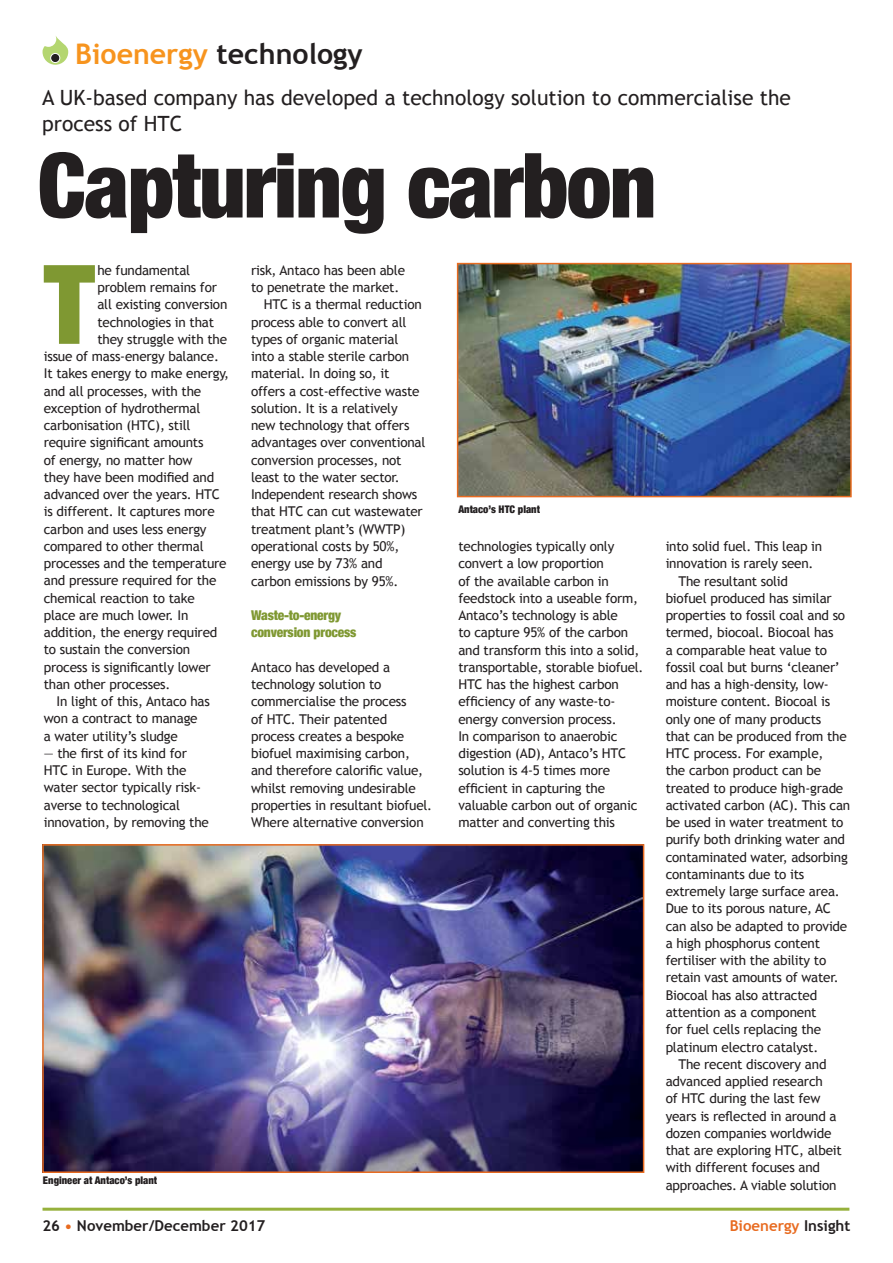
<style>
.page{position:relative;width:893px;height:1263px;background:#fff}
.page>*{position:absolute;margin:0;border:0;box-sizing:border-box;transform-origin:0 0}
.t1{font:900 condensed 110.1px "Helvetica Neue";color:#7f9832}
.t2{font:900 condensed 90px "Helvetica Neue";letter-spacing:-.02em;color:#231f20}
.t3{font:700 28.5px "Trebuchet MS";color:#231f20}
.t4{font:21px/25.2px "Trebuchet MS";color:#231f20}
.t5{font:700 15px "Trebuchet MS";color:#231f20}
.t6{font:700 15px "Trebuchet MS";color:#e86b20}
.t7{font:13.5px/17.2px "Trebuchet MS";letter-spacing:-.015em;color:#231f20}
.t8{font:900 condensed 13.5px/17.2px "Helvetica Neue";letter-spacing:-.015em;color:#7f9832}
.t9{font:900 condensed 10.5px "Helvetica Neue";color:#231f20}
.s1{color:#f7941e}
.s2{color:#e86b20}
.s3{color:#231f20}
</style>
<div class="page">
<svg style="left:43px;top:36px;width:25px;height:29px"></svg>
<div style="left:51px;top:53px;width:9px;height:10px;background:#231f20;border-radius:50%"></div>
<div style="left:50px;top:53px;width:10px;height:10px;border:1px solid #fff;border-radius:50%"></div>
<hr style="left:43px;top:1208px;width:806px;height:3px;background:#96b13c">
<img style="left:460px;top:266px;width:389px;height:228px">
<div style="left:457px;top:263px;width:395px;height:234px;border:2px solid #e86b20"></div>
<img style="left:45px;top:847px;width:596px;height:323px">
<div style="left:42px;top:844px;width:602px;height:329px;border:2px solid #e86b20"></div>
<h3 class="t3" style="left:75px;top:36px;width:289px"><span class="s1">Bioenergy</span> technology</h3>
<h3 class="t4" style="left:42px;top:86px;width:750px">A UK-based company has developed a technology solution to commercialise the process of HTC</h3>
<h2 class="t2" style="left:38px;top:111px;width:620px">Capturing carbon</h2>
<h1 class="t1" style="left:44px;top:214px;width:52px">T</h1>
<p class="t7" style="left:97px;top:262px;width:94px">he fundamental</p>
<p class="t7" style="left:251px;top:262px;width:155px">risk, Antaco has been able</p>
<p class="t7" style="left:251px;top:279px;width:150px">to penetrate the market.</p>
<p class="t7" style="left:264px;top:296px;width:159px">HTC is a thermal reduction</p>
<p class="t7" style="left:251px;top:313px;width:157px">process able to convert all</p>
<p class="t7" style="left:251px;top:331px;width:149px">types of organic material</p>
<p class="t7" style="left:251px;top:348px;width:160px">into a stable sterile carbon</p>
<p class="t7" style="left:251px;top:365px;width:140px">material. In doing so, it</p>
<p class="t7" style="left:251px;top:382px;width:170px">offers a cost-effective waste</p>
<p class="t7" style="left:251px;top:400px;width:148px">solution. It is a relatively</p>
<p class="t7" style="left:251px;top:417px;width:160px">new technology that offers</p>
<p class="t7" style="left:251px;top:434px;width:176px">advantages over conventional</p>
<p class="t7" style="left:251px;top:451px;width:152px">conversion processes, not</p>
<p class="t7" style="left:251px;top:469px;width:150px">least to the water sector.</p>
<p class="t7" style="left:251px;top:486px;width:168px">Independent research shows</p>
<p class="t7" style="left:251px;top:503px;width:173px">that HTC can cut wastewater</p>
<p class="t7" style="left:251px;top:520px;width:156px">treatment plant’s (WWTP)</p>
<p class="t7" style="left:251px;top:538px;width:150px">operational costs by 50%,</p>
<p class="t7" style="left:251px;top:555px;width:133px">energy use by 73% and</p>
<p class="t7" style="left:251px;top:572px;width:149px">carbon emissions by 95%.</p>
<p class="t8" style="left:251px;top:606px;width:107px">Waste-to-energy conversion process</p>
<p class="t7" style="left:251px;top:658px;width:183px">Antaco has developed a technology solution to commercialise the process<br>of HTC. Their patented process creates a bespoke biofuel maximising carbon, and therefore calorific value, whilst removing undesirable properties in resultant biofuel.<br>Where alternative conversion</p>
<p class="t7" style="left:97px;top:279px;width:121px">problem remains for</p>
<p class="t7" style="left:97px;top:296px;width:131px">all existing conversion</p>
<p class="t7" style="left:97px;top:313px;width:118px">technologies in that</p>
<p class="t7" style="left:97px;top:331px;width:131px">they struggle with the</p>
<p class="t7" style="left:44px;top:348px;width:177px">issue of mass-energy balance.</p>
<p class="t7" style="left:44px;top:365px;width:187px">It takes energy to make energy,</p>
<p class="t7" style="left:44px;top:382px;width:159px">and all processes, with the</p>
<p class="t7" style="left:44px;top:400px;width:158px">exception of hydrothermal</p>
<p class="t7" style="left:44px;top:417px;width:148px">carbonisation (HTC), still</p>
<p class="t7" style="left:44px;top:434px;width:161px">require significant amounts</p>
<p class="t7" style="left:44px;top:451px;width:150px">of energy, no matter how</p>
<p class="t7" style="left:44px;top:469px;width:172px">they have been modified and</p>
<p class="t7" style="left:44px;top:486px;width:178px">advanced over the years. HTC</p>
<p class="t7" style="left:44px;top:503px;width:172px">is different. It captures more</p>
<p class="t7" style="left:44px;top:520px;width:164px">carbon and uses less energy</p>
<p class="t7" style="left:44px;top:538px;width:161px">compared to other thermal</p>
<p class="t7" style="left:44px;top:555px;width:184px">processes and the temperature</p>
<p class="t7" style="left:44px;top:572px;width:174px">and pressure required for the</p>
<p class="t7" style="left:44px;top:589px;width:152px">chemical reaction to take</p>
<p class="t7" style="left:44px;top:607px;width:146px">place are much lower. In</p>
<p class="t7" style="left:44px;top:624px;width:175px">addition, the energy required</p>
<p class="t7" style="left:44px;top:641px;width:148px">to sustain the conversion</p>
<p class="t7" style="left:44px;top:658px;width:168px">process is significantly lower</p>
<p class="t7" style="left:44px;top:676px;width:128px">than other processes.</p>
<p class="t7" style="left:57px;top:693px;width:155px">In light of this, Antaco has</p>
<p class="t7" style="left:44px;top:710px;width:155px">won a contract to manage</p>
<p class="t7" style="left:44px;top:727px;width:136px">a water utility’s sludge</p>
<p class="t7" style="left:44px;top:745px;width:167px">— the first of its kind for<br>HTC in Europe. With the water sector typically risk&shy;averse to technological innovation, by removing the</p>
<p class="t9" style="left:458px;top:501px;width:83px">Antaco’s HTC plant</p>
<p class="t7" style="left:458px;top:538px;width:187px">technologies typically only convert a low proportion<br>of the available carbon in feedstock into a useable form,<br>Antaco’s technology is able<br>to capture 95% of the carbon and transform this into a solid, transportable, storable biofuel.<br>HTC has the highest carbon efficiency of any waste-to&shy;energy conversion process.<br>In comparison to anaerobic digestion (AD), Antaco’s HTC solution is 4-5 times more efficient in capturing the valuable carbon out of organic matter and converting this</p>
<p class="t7" style="left:666px;top:538px;width:158px">into solid fuel. This leap in</p>
<p class="t7" style="left:666px;top:555px;width:149px">innovation is rarely seen.</p>
<p class="t7" style="left:678px;top:572px;width:111px">The resultant solid</p>
<p class="t7" style="left:666px;top:590px;width:168px">biofuel produced has similar</p>
<p class="t7" style="left:666px;top:607px;width:181px">properties to fossil coal and so</p>
<p class="t7" style="left:666px;top:624px;width:169px">termed, biocoal. Biocoal has</p>
<p class="t7" style="left:666px;top:641px;width:163px">a comparable heat value to</p>
<p class="t7" style="left:666px;top:659px;width:176px">fossil coal but burns ‘cleaner’</p>
<p class="t7" style="left:666px;top:676px;width:165px">and has a high-density, low-</p>
<p class="t7" style="left:666px;top:693px;width:166px">moisture content. Biocoal is</p>
<p class="t7" style="left:666px;top:710px;width:157px">only one of many products</p>
<p class="t7" style="left:666px;top:728px;width:183px">that can be produced from the</p>
<p class="t7" style="left:666px;top:745px;width:159px">HTC process. For example,</p>
<p class="t7" style="left:666px;top:762px;width:157px">the carbon product can be</p>
<p class="t7" style="left:666px;top:779px;width:179px">treated to produce high-grade</p>
<p class="t7" style="left:666px;top:797px;width:186px">activated carbon (AC). This can</p>
<p class="t7" style="left:666px;top:814px;width:179px">be used in water treatment to</p>
<p class="t7" style="left:666px;top:831px;width:181px">purify both drinking water and</p>
<p class="t7" style="left:666px;top:848px;width:184px">contaminated water, adsorbing</p>
<p class="t7" style="left:666px;top:866px;width:140px">contaminants due to its</p>
<p class="t7" style="left:666px;top:883px;width:176px">extremely large surface area.</p>
<p class="t7" style="left:666px;top:900px;width:167px">Due to its porous nature, AC</p>
<p class="t7" style="left:666px;top:917px;width:183px">can also be adapted to provide</p>
<p class="t7" style="left:666px;top:935px;width:156px">a high phosphorus content</p>
<p class="t7" style="left:666px;top:952px;width:162px">fertiliser with the ability to</p>
<p class="t7" style="left:666px;top:969px;width:174px">retain vast amounts of water.</p>
<p class="t7" style="left:666px;top:986px;width:153px">Biocoal has also attracted</p>
<p class="t7" style="left:666px;top:1004px;width:152px">attention as a component</p>
<p class="t7" style="left:666px;top:1021px;width:157px">for fuel cells replacing the</p>
<p class="t7" style="left:666px;top:1038px;width:154px">platinum electro catalyst.</p>
<p class="t7" style="left:678px;top:1055px;width:150px">The recent discovery and</p>
<p class="t7" style="left:666px;top:1073px;width:159px">advanced applied research</p>
<p class="t7" style="left:666px;top:1090px;width:156px">of HTC during the last few</p>
<p class="t7" style="left:666px;top:1107px;width:172px">years is reflected in around a</p>
<p class="t7" style="left:666px;top:1124px;width:167px">dozen companies worldwide</p>
<p class="t7" style="left:666px;top:1142px;width:178px">that are exploring HTC, albeit</p>
<p class="t7" style="left:666px;top:1159px;width:156px">with different focuses and</p>
<p class="t7" style="left:666px;top:1176px;width:172px">approaches. A viable solution</p>
<p class="t9" style="left:43px;top:1171px;width:116px">Engineer at Antaco’s plant</p>
<p class="t5" style="left:43px;top:1216px;width:224px">26 <span class="s2">•</span> November/December 2017</p>
<p class="t6" style="left:730px;top:1216px;width:122px">Bioenergy <span class="s3">Insight</span></p>
</div>
